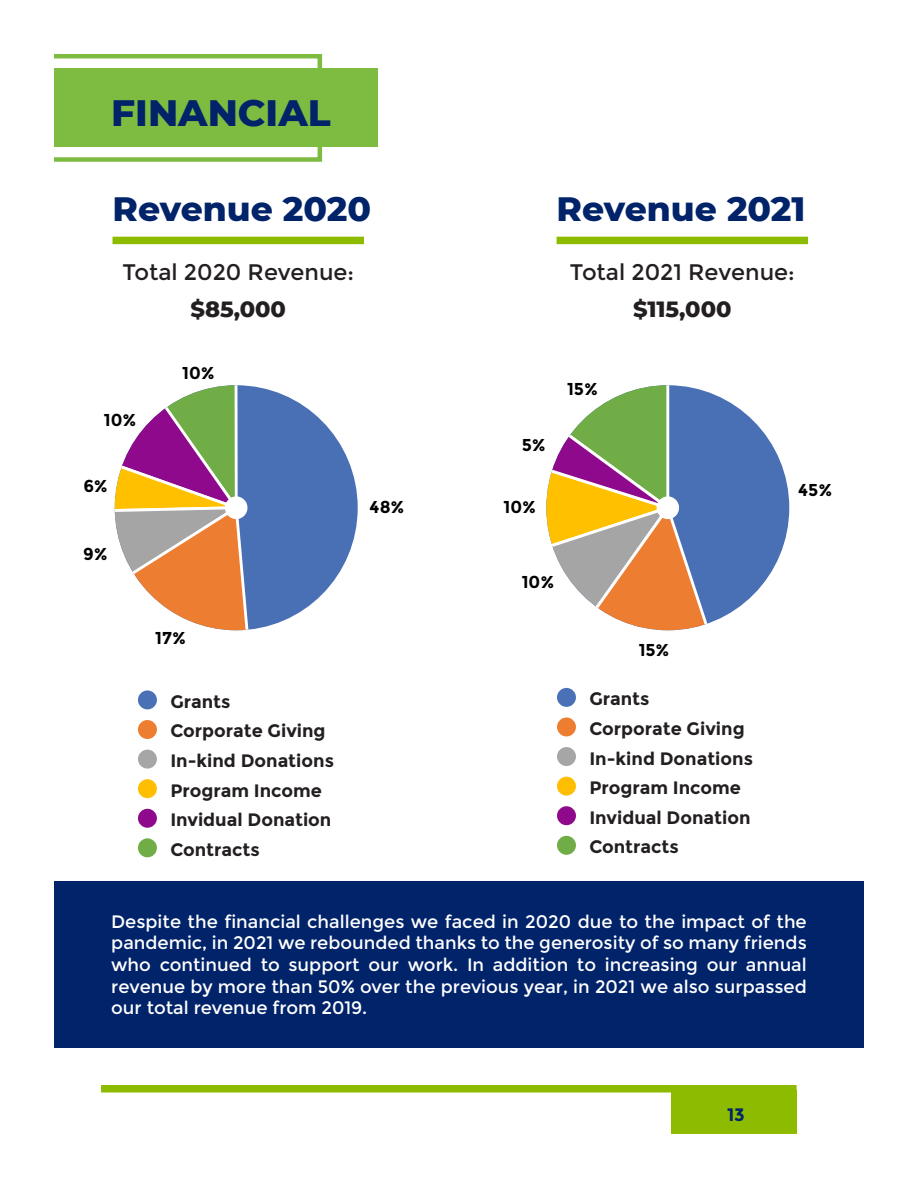
<style>
.page{position:relative;width:918px;height:1188px;background:#fff}
.page>*{position:absolute;margin:0;border:0;box-sizing:border-box;transform-origin:0 0}
.t1{font:800 37.5px "Montserrat";color:#002369}
.t2{font:800 34.5px "Montserrat";color:#002369}
.t3{font:22.5px "Montserrat";color:#231f20}
.t4{font:800 22.5px "Montserrat";color:#231f20}
.t5{font:18px/21.6px "Montserrat";color:#fff;text-align:justify}
.t6{font:700 18px "Montserrat";color:#231f20}
.t7{font:700 18px "Montserrat";color:#002369}
.t8{font:700 17.25px "Montserrat";color:#000}
</style>
<div class="page">
<svg style="left:54px;top:54px;width:268px;height:108px"></svg>
<div style="left:0;top:69px;width:378px;height:78px;background:#7dbc41"></div>
<div style="left:546px;top:385px;width:243px;height:245px;background:#496fb4;border-radius:50%"></div>
<div style="left:115px;top:385px;width:243px;height:245px;background:#496fb4;border-radius:50%"></div>
<svg style="left:115px;top:385px;width:148px;height:245px"></svg>
<div style="left:225px;top:496px;width:22px;height:23px;background:#fff;border-radius:50%"></div>
<svg style="left:546px;top:385px;width:169px;height:245px"></svg>
<div style="left:657px;top:496px;width:22px;height:23px;background:#fff;border-radius:50%"></div>
<div style="left:138px;top:838px;width:19px;height:19px;background:#70ad47;border-radius:50%"></div>
<div style="left:138px;top:809px;width:19px;height:19px;background:#8e098b;border-radius:50%"></div>
<div style="left:138px;top:779px;width:19px;height:19px;background:#ffbf00;border-radius:50%"></div>
<div style="left:138px;top:750px;width:19px;height:19px;background:#a6a6a6;border-radius:50%"></div>
<div style="left:138px;top:720px;width:19px;height:19px;background:#ed7d30;border-radius:50%"></div>
<div style="left:138px;top:690px;width:19px;height:19px;background:#4a70b5;border-radius:50%"></div>
<div style="left:557px;top:836px;width:19px;height:19px;background:#70ad47;border-radius:50%"></div>
<div style="left:557px;top:806px;width:19px;height:19px;background:#8e098b;border-radius:50%"></div>
<div style="left:557px;top:777px;width:19px;height:19px;background:#ffbf00;border-radius:50%"></div>
<div style="left:557px;top:747px;width:19px;height:19px;background:#a6a6a6;border-radius:50%"></div>
<div style="left:557px;top:717px;width:19px;height:19px;background:#ed7d30;border-radius:50%"></div>
<div style="left:557px;top:688px;width:19px;height:19px;background:#4a70b5;border-radius:50%"></div>
<div style="left:54px;top:881px;width:810px;height:167px;background:#002369"></div>
<div style="left:101px;top:1085px;width:696px;height:8px;background:#8dbb00"></div>
<div style="left:671px;top:1090px;width:126px;height:44px;background:#8dbb00"></div>
<div style="left:113px;top:237px;width:251px;height:7px;background:#8dbb00"></div>
<div style="left:557px;top:237px;width:251px;height:7px;background:#8dbb00"></div>
<div style="left:1px;top:1px;width:53px;height:226px;background:#fff"></div>
<p class="t1" style="left:111px;top:85px;width:221px">FINANCIAL</p>
<p class="t2" style="left:113px;top:184px;width:260px">Revenue 2020</p>
<p class="t2" style="left:557px;top:184px;width:251px">Revenue 2021</p>
<p class="t3" style="left:122px;top:259px;width:233px">Total 2020 Revenue:</p>
<p class="t4" style="left:190px;top:293px;width:97px">$85,000</p>
<p class="t8" style="left:104px;top:410px;width:34px">10%</p>
<p class="t8" style="left:182px;top:363px;width:34px">10%</p>
<p class="t8" style="left:83px;top:476px;width:26px">6%</p>
<p class="t8" style="left:83px;top:544px;width:26px">9%</p>
<p class="t8" style="left:370px;top:496px;width:36px">48%</p>
<p class="t8" style="left:155px;top:627px;width:32px">17%</p>
<p class="t6" style="left:170px;top:691px;width:62px">Grants</p>
<p class="t6" style="left:170px;top:720px;width:157px">Corporate Giving</p>
<p class="t6" style="left:170px;top:750px;width:165px">In-kind Donations</p>
<p class="t6" style="left:170px;top:780px;width:153px">Program Income</p>
<p class="t6" style="left:170px;top:809px;width:163px">Invidual Donation</p>
<p class="t6" style="left:170px;top:839px;width:91px">Contracts</p>
<p class="t3" style="left:570px;top:259px;width:226px">Total 2021 Revenue:</p>
<p class="t4" style="left:633px;top:293px;width:100px">$115,000</p>
<p class="t8" style="left:522px;top:434px;width:25px">5%</p>
<p class="t8" style="left:504px;top:497px;width:34px">10%</p>
<p class="t8" style="left:567px;top:378px;width:32px">15%</p>
<p class="t8" style="left:798px;top:480px;width:36px">45%</p>
<p class="t8" style="left:522px;top:571px;width:34px">10%</p>
<p class="t8" style="left:639px;top:640px;width:32px">15%</p>
<p class="t6" style="left:589px;top:688px;width:62px">Grants</p>
<p class="t6" style="left:589px;top:718px;width:157px">Corporate Giving</p>
<p class="t6" style="left:589px;top:747px;width:165px">In-kind Donations</p>
<p class="t6" style="left:589px;top:777px;width:153px">Program Income</p>
<p class="t6" style="left:589px;top:807px;width:163px">Invidual Donation</p>
<p class="t6" style="left:589px;top:836px;width:91px">Contracts</p>
<p class="t5" style="left:111px;top:911px;width:697px">Despite the financial challenges we faced in 2020 due to the impact of the pandemic, in 2021 we rebounded thanks to the generosity of so many friends who continued to support our work. In addition to increasing our annual revenue by more than 50% over the previous year, in 2021 we also surpassed our total revenue from 2019.</p>
<p class="t7" style="left:727px;top:1104px;width:19px">13</p>
</div>
